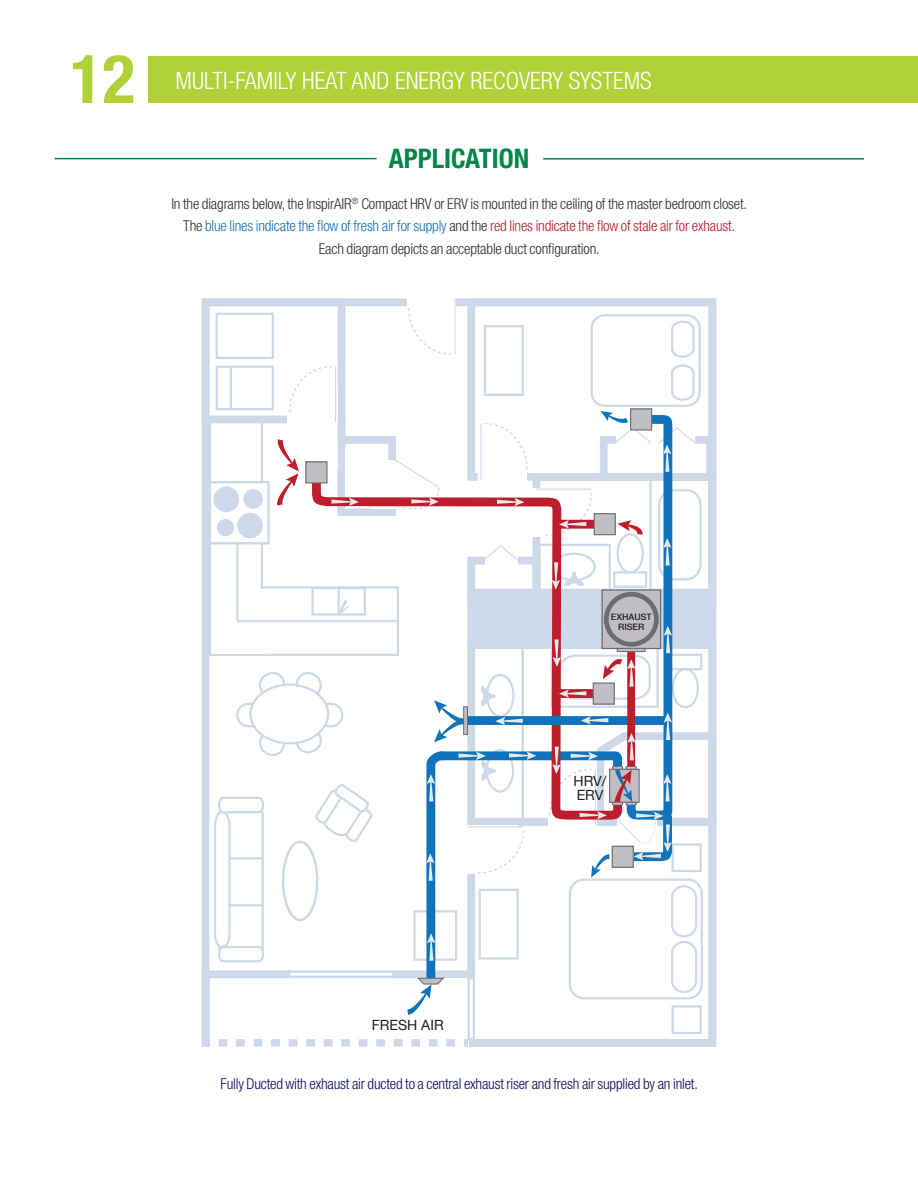
<style>
.page{position:relative;width:918px;height:1188px;background:#fff}
.page>*{position:absolute;margin:0;border:0;box-sizing:border-box;transform-origin:0 0}
.t1{font:700 condensed 67.5px "Helvetica Neue LT Std";color:#b0d138}
.titre_rubrique{font:700 condensed 27px "Helvetica Neue LT Std";color:#00854a}
.t2{font:300 condensed 24px "Helvetica Neue LT Std";color:#fff}
._05-Tetiere_Tableau{font:300 condensed 15px "Helvetica Neue LT Std";letter-spacing:-.01em;color:#312f30}
._05-Tetiere_Tableau-2{font:300 condensed 15px "Helvetica Neue LT Std";letter-spacing:-.01em;color:#1074bc}
._05-Tetiere_Tableau-3{font:300 condensed 15px "Helvetica Neue LT Std";letter-spacing:-.01em;color:#081061}
.t3{font:14.1px/13.2px "Helvetica Neue LT Com";color:#231f20}
.t4{font:500 8.85px/10.6px "Helvetica Neue LT Com";color:#231f20;text-align:center}
.s1{color:#312f30}
.s2{color:#be1d2c}
</style>
<div class="page">
<div style="left:148px;top:56px;width:770px;height:47px;background:#b0d138"></div>
<div style="left:202px;top:298px;width:143px;height:125px;border:8px solid #9bb3d1"></div>
<svg style="left:308px;top:298px;width:322px;height:9px"></svg>
<svg style="left:206px;top:307px;width:510px;height:740px"></svg>
<hr style="left:55px;top:158px;width:322px;height:1px;background:#00854a">
<hr style="left:543px;top:158px;width:321px;height:2px;background:#00854a">
<h1 class="t1" style="left:70px;top:38px;width:66px">12</h1>
<p class="t2" style="left:176px;top:66px;width:478px">MULTI-FAMILY HEAT AND ENERGY RECOVERY SYSTEMS</p>
<p class="titre_rubrique" style="left:389px;top:142px;width:142px">APPLICATION</p>
<p class="_05-Tetiere_Tableau" style="left:171px;top:195px;width:577px">In the diagrams below, the InspirAIR<sup>®</sup> Compact HRV or ERV is mounted in the ceiling of the master bedroom closet.</p>
<p class="_05-Tetiere_Tableau-2" style="left:183px;top:217px;width:554px"><span class="s1">The</span> blue lines indicate the flow of fresh air for supply <span class="s1">and the</span> <span class="s2">red lines indicate the flow of stale air for exhaust</span><span class="s1">.</span></p>
<p class="_05-Tetiere_Tableau" style="left:319px;top:240px;width:283px">Each diagram depicts an acceptable duct configuration.</p>
<p class="t4" style="left:611px;top:611px;width:42px">EXHAUST<br>RISER</p>
<p class="t3" style="left:372px;top:1018px;width:74px">FRESH AIR</p>
<p class="t3" style="left:574px;top:775px;width:34px">HRV/<br>ERV</p>
<p class="_05-Tetiere_Tableau-3" style="left:221px;top:1075px;width:479px">Fully Ducted with exhaust air ducted to a central exhaust riser and fresh air supplied by an inlet.</p>
</div>
